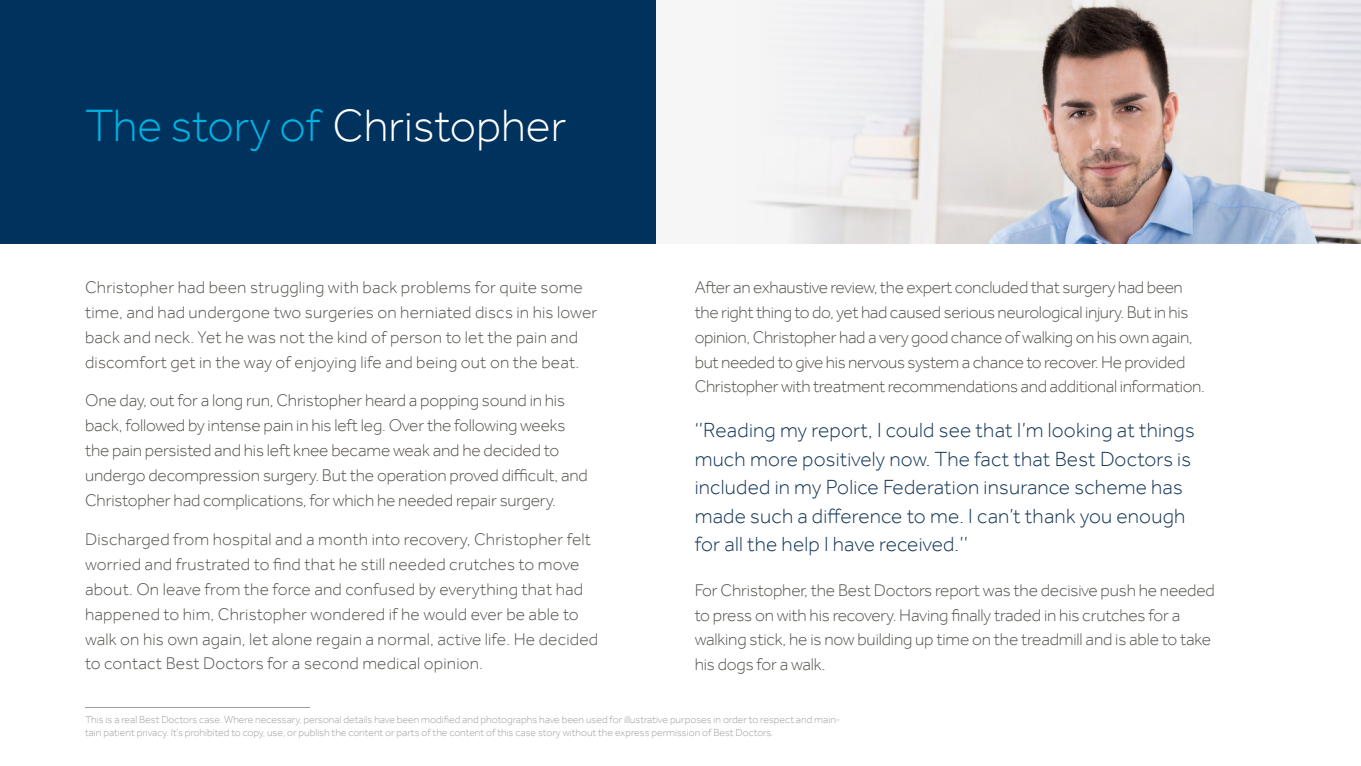
<style>
.page{position:relative;width:1361px;height:766px;background:#fff}
.page>*{position:absolute;margin:0;border:0;box-sizing:border-box;transform-origin:0 0}
.t1{font:300 46.5px "Effra";color:#fff}
.t2{font:300 21px/28.5px "Effra";letter-spacing:.01em;color:#133556}
.t3{font:300 17.4px/24.9px "Effra";letter-spacing:-.01em;color:#56534d}
.t4{font:300 17.4px/24.9px "Effra";letter-spacing:.01em;color:#56534d}
.t5{font:300 10.5px/12.6px "Effra";color:#9e9e9c}
.s1{color:#00b2e2}
</style>
<div class="page">
<div style="left:635px;top:0;width:726px;height:244px;background:#f6f6f6"></div>
<img style="left:757px;top:0;width:604px;height:244px">
<div style="left:0;top:0;width:656px;height:244px;background:#00325e"></div>
<hr style="left:85px;top:707px;width:225px;height:1px;background:#9e9e9c">
<h1 class="t1" style="left:85px;top:99px;width:483px"><span class="s1">The story of</span> Christopher</h1>
<p class="t4" style="left:85px;top:274px;width:514px">Christopher had been struggling with back problems for quite some time, and had undergone two surgeries on herniated discs in his lower back and neck. Yet he was not the kind of person to let the pain and discomfort get in the way of enjoying life and being out on the beat.</p>
<p class="t3" style="left:85px;top:388px;width:504px">One day, out for a long run, Christopher heard a popping sound in his back, followed by intense pain in his left leg. Over the following weeks the pain persisted and his left knee became weak and he decided to undergo decompression surgery. But the operation proved difficult, and Christopher had complications, for which he needed repair surgery.</p>
<p class="t4" style="left:85px;top:526px;width:515px">Discharged from hospital and a month into recovery, Christopher felt worried and frustrated to find that he still needed crutches to move about. On leave from the force and confused by everything that had happened to him, Christopher wondered if he would ever be able to walk on his own again, let alone regain a normal, active life. He decided to contact Best Doctors for a second medical opinion.</p>
<p class="t3" style="left:694px;top:274px;width:512px">After an exhaustive review, the expert concluded that surgery had been the right thing to do, yet had caused serious neurological injury. But in his opinion, Christopher had a very good chance of walking on his own again, but needed to give his nervous system a chance to recover. He provided Christopher with treatment recommendations and additional information.</p>
<p class="t2" style="left:695px;top:415px;width:501px">‘’Reading my report, I could see that I’m looking at things much more positively now. The fact that Best Doctors is included in my Police Federation insurance scheme has made such a difference to me. I can’t thank you enough for all the help I have received.’’</p>
<p class="t3" style="left:694px;top:577px;width:522px">For Christopher, the Best Doctors report was the decisive push he needed to press on with his recovery. Having finally traded in his crutches for a walking stick, he is now building up time on the treadmill and is able to take his dogs for a walk.</p>
<p class="t5" style="left:85px;top:713px;width:757px">This is a real Best Doctors case. Where necessary, personal details have been modified and photographs have been used for illustrative purposes in order to respect and main&shy;tain patient privacy. It’s prohibited to copy, use, or publish the content or parts of the content of this case story without the express permission of Best Doctors.</p>
</div>
